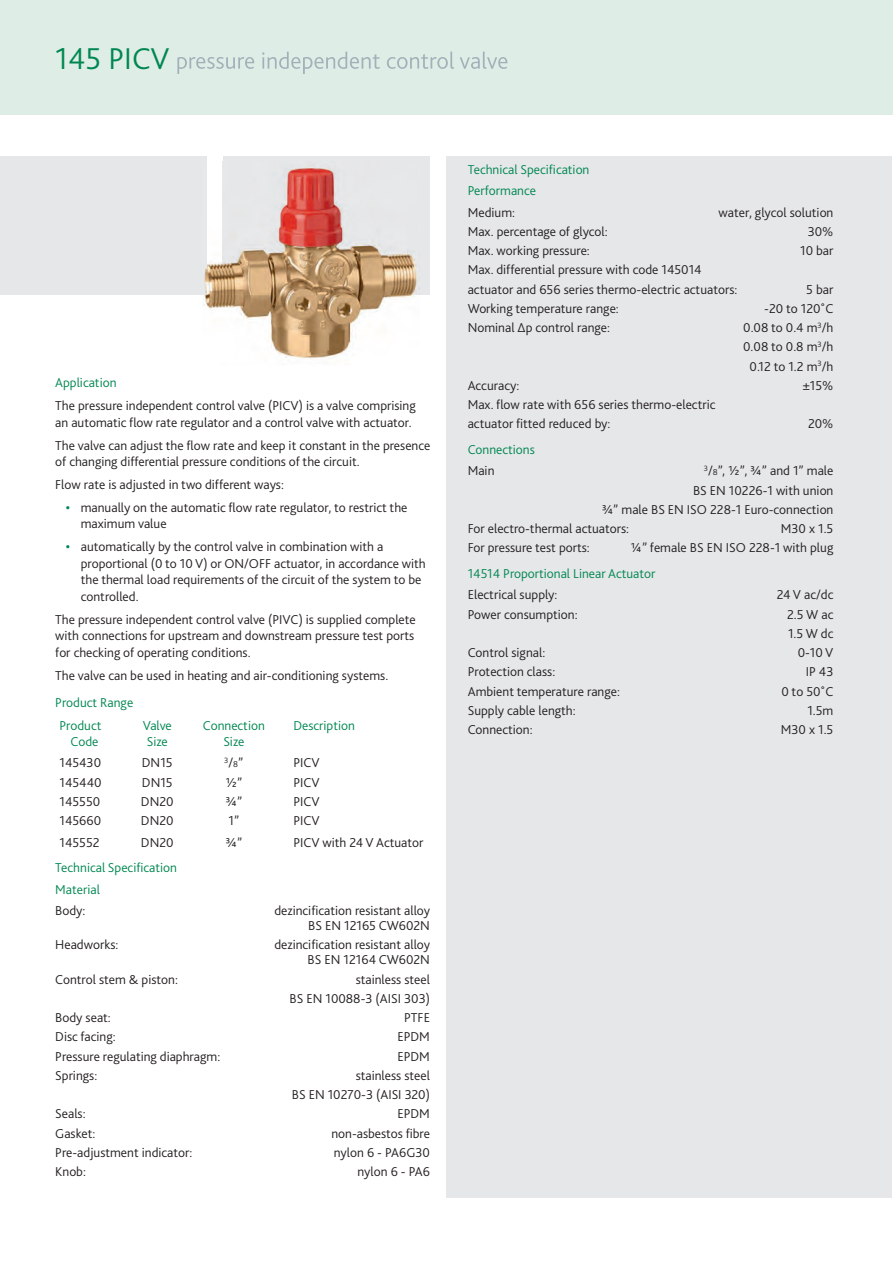
<style>
.page{position:relative;width:893px;height:1263px;background:#fff}
.page>*{position:absolute;margin:0;border:0;box-sizing:border-box;transform-origin:0 0}
.t1{font:300 31.5px "Bliss 2";color:#008751}
.t2{font:300 13.5px/16.5px "Bliss 2";color:#231f20}
.t3{font:300 13.5px/21.5px "Bliss 2";color:#008751}
.s1{font-weight:500;color:#008751}
.s2{font-size:9px}
</style>
<div class="page">
<div style="left:0;top:0;width:893px;height:115px;background:#deede6"></div>
<div style="left:446px;top:156px;width:445px;height:1042px;background:#e6e7e9"></div>
<div style="left:223px;top:156px;width:206px;height:139px;background:#e6e7e9"></div>
<div style="left:0;top:156px;width:207px;height:139px;background:#e6e7e9"></div>
<svg style="left:177px;top:52px;width:158px;height:22px"></svg>
<img style="left:203px;top:162px;width:214px;height:199px">
<img style="left:223px;top:162px;width:197px;height:133px">
<img style="left:203px;top:162px;width:4px;height:133px">
<h1 class="t1" style="left:55px;top:46px;width:116px">145 PICV</h1>
<p class="t3" style="left:55px;top:373px;width:63px">Application</p>
<p class="t2" style="left:55px;top:399px;width:362px">The pressure independent control valve (PICV) is a valve comprising an automatic flow rate regulator and a control valve with actuator.</p>
<p class="t2" style="left:55px;top:438px;width:377px">The valve can adjust the flow rate and keep it constant in the presence of changing differential pressure conditions of the circuit.</p>
<p class="t2" style="left:55px;top:478px;width:230px">Flow rate is adjusted in two different ways:</p>
<p class="t2" style="left:81px;top:500px;width:328px;text-indent:-15px"><span class="s1">•</span> manually on the automatic flow rate regulator, to restrict the maximum value</p>
<p class="t2" style="left:81px;top:540px;width:347px;text-indent:-15px"><span class="s1">•</span> automatically by the control valve in combination with a proportional (0 to 10 V) or ON/OFF actuator, in accordance with the thermal load requirements of the circuit of the system to be controlled.</p>
<p class="t2" style="left:55px;top:612px;width:362px;text-align:justify">The pressure independent control valve (PIVC) is supplied complete with connections for upstream and downstream pressure test ports for checking of operating conditions.</p>
<p class="t2" style="left:55px;top:668px;width:335px">The valve can be used in heating and air-conditioning systems.</p>
<p class="t3" style="left:60px;top:692px;width:75px;line-height:23px;text-indent:-4px">Product Range<br>Product</p>
<p class="t3" style="left:143px;top:716px;width:31px">Valve</p>
<p class="t3" style="left:203px;top:716px;width:63px">Connection</p>
<p class="t3" style="left:293px;top:716px;width:63px">Description</p>
<p class="t3" style="left:71px;top:732px;width:29px">Code</p>
<p class="t3" style="left:147px;top:732px;width:23px">Size</p>
<p class="t3" style="left:223px;top:732px;width:23px">Size</p>
<p class="t2" style="left:60px;top:756px;width:43px">145430</p>
<p class="t2" style="left:142px;top:756px;width:32px">DN15</p>
<p class="t2" style="left:224px;top:756px;width:21px"><sup>3</sup>/<span class="s2">8</span>”</p>
<p class="t2" style="left:293px;top:756px;width:28px">PICV</p>
<p class="t2" style="left:60px;top:775px;width:43px">145440</p>
<p class="t2" style="left:142px;top:775px;width:32px">DN15</p>
<p class="t2" style="left:225px;top:775px;width:18px">½”</p>
<p class="t2" style="left:293px;top:775px;width:28px">PICV</p>
<p class="t2" style="left:60px;top:794px;width:42px">145550</p>
<p class="t2" style="left:141px;top:794px;width:34px">DN20</p>
<p class="t2" style="left:225px;top:794px;width:18px">¾”</p>
<p class="t2" style="left:293px;top:794px;width:28px">PICV</p>
<p class="t2" style="left:60px;top:814px;width:43px">145660</p>
<p class="t2" style="left:141px;top:814px;width:34px">DN20</p>
<p class="t2" style="left:228px;top:814px;width:12px">1”</p>
<p class="t2" style="left:293px;top:814px;width:28px">PICV</p>
<p class="t2" style="left:60px;top:835px;width:42px">145552</p>
<p class="t2" style="left:141px;top:835px;width:34px">DN20</p>
<p class="t2" style="left:225px;top:835px;width:18px">¾”</p>
<p class="t2" style="left:293px;top:835px;width:132px">PICV with 24 V Actuator</p>
<p class="t3" style="left:55px;top:858px;width:123px">Technical Specification<br>Material</p>
<p class="t2" style="left:55px;top:903px;width:32px">Body:</p>
<p class="t2" style="left:274px;top:904px;width:157px;line-height:15px;text-align:right">dezincification resistant alloy<br>BS EN 12165 CW602N</p>
<p class="t2" style="left:55px;top:938px;width:65px">Headworks:</p>
<p class="t2" style="left:274px;top:938px;width:157px;line-height:15px;text-align:right">dezincification resistant alloy<br>BS EN 12164 CW602N</p>
<p class="t2" style="left:55px;top:972px;width:124px">Control stem &amp; piston:</p>
<p class="t2" style="left:289px;top:971px;width:142px;line-height:19.2px;text-align:right">stainless steel<br>BS EN 10088-3 (AISI 303)</p>
<p class="t2" style="left:55px;top:1010px;width:57px">Body seat:</p>
<p class="t2" style="left:404px;top:1010px;width:27px">PTFE</p>
<p class="t2" style="left:55px;top:1030px;width:62px">Disc facing:</p>
<p class="t2" style="left:397px;top:1030px;width:34px">EPDM</p>
<p class="t2" style="left:55px;top:1049px;width:166px">Pressure regulating diaphragm:</p>
<p class="t2" style="left:397px;top:1049px;width:34px">EPDM</p>
<p class="t2" style="left:55px;top:1068px;width:44px">Springs:</p>
<p class="t2" style="left:292px;top:1067px;width:140px;line-height:19.2px;text-align:right">stainless steel<br>BS EN 10270-3 (AISI 320)</p>
<p class="t2" style="left:55px;top:1107px;width:32px">Seals:</p>
<p class="t2" style="left:397px;top:1107px;width:34px">EPDM</p>
<p class="t2" style="left:55px;top:1126px;width:42px">Gasket:</p>
<p class="t2" style="left:331px;top:1126px;width:100px">non-asbestos fibre</p>
<p class="t2" style="left:55px;top:1145px;width:139px">Pre-adjustment indicator:</p>
<p class="t2" style="left:334px;top:1145px;width:98px">nylon 6 - PA6G30</p>
<p class="t2" style="left:55px;top:1164px;width:32px">Knob:</p>
<p class="t2" style="left:358px;top:1164px;width:74px">nylon 6 - PA6</p>
<p class="t3" style="left:468px;top:160px;width:123px">Technical Specification<br>Performance</p>
<p class="t2" style="left:468px;top:205px;width:49px">Medium:</p>
<p class="t2" style="left:719px;top:205px;width:116px">water, glycol solution</p>
<p class="t2" style="left:468px;top:224px;width:141px">Max. percentage of glycol:</p>
<p class="t2" style="left:808px;top:224px;width:27px">30%</p>
<p class="t2" style="left:468px;top:244px;width:124px">Max. working pressure:</p>
<p class="t2" style="left:800px;top:244px;width:35px">10 bar</p>
<p class="t2" style="left:468px;top:261px;width:271px;line-height:19.2px">Max. differential pressure with code 145014 actuator and 656 series thermo-electric actuators:</p>
<p class="t2" style="left:806px;top:282px;width:29px">5 bar</p>
<p class="t2" style="left:468px;top:301px;width:153px">Working temperature range:</p>
<p class="t2" style="left:764px;top:301px;width:71px">-20 to 120˚C</p>
<p class="t2" style="left:468px;top:321px;width:144px">Nominal ∆p control range:</p>
<p class="t2" style="left:743px;top:319px;width:92px;line-height:19.2px;text-align:center">0.08 to 0.4 m<sup>3</sup>/h<br>0.08 to 0.8 m<sup>3</sup>/h<br>0.12 to 1.2 m<sup>3</sup>/h</p>
<p class="t2" style="left:468px;top:378px;width:53px">Accuracy:</p>
<p class="t2" style="left:803px;top:378px;width:32px">±15%</p>
<p class="t2" style="left:468px;top:396px;width:249px;line-height:19.2px">Max. flow rate with 656 series thermo-electric actuator fitted reduced by:</p>
<p class="t2" style="left:808px;top:417px;width:27px">20%</p>
<p class="t3" style="left:468px;top:440px;width:69px">Connections</p>
<p class="t2" style="left:468px;top:464px;width:28px">Main</p>
<p class="t2" style="left:704px;top:464px;width:131px"><sup>3</sup>/<span class="s2">8</span>”, ½”, ¾” and 1” male</p>
<p class="t2" style="left:693px;top:483px;width:142px">BS EN 10226-1 with union</p>
<p class="t2" style="left:602px;top:502px;width:233px">¾” male BS EN ISO 228-1 Euro-connection</p>
<p class="t2" style="left:468px;top:522px;width:163px">For electro-thermal actuators:</p>
<p class="t2" style="left:781px;top:522px;width:54px">M30 x 1.5</p>
<p class="t2" style="left:468px;top:541px;width:124px">For pressure test ports:</p>
<p class="t2" style="left:630px;top:541px;width:204px">¼” female BS EN ISO 228-1 with plug</p>
<p class="t3" style="left:468px;top:564px;width:189px">14514 Proportional Linear Actuator</p>
<p class="t2" style="left:468px;top:588px;width:91px">Electrical supply:</p>
<p class="t2" style="left:777px;top:588px;width:58px">24 V ac/dc</p>
<p class="t2" style="left:468px;top:607px;width:111px">Power consumption:</p>
<p class="t2" style="left:787px;top:606px;width:48px;line-height:19.2px">2.5 W ac<br>1.5 W dc</p>
<p class="t2" style="left:468px;top:646px;width:79px">Control signal:</p>
<p class="t2" style="left:798px;top:646px;width:37px">0-10 V</p>
<p class="t2" style="left:468px;top:665px;width:89px">Protection class:</p>
<p class="t2" style="left:806px;top:665px;width:29px">IP 43</p>
<p class="t2" style="left:468px;top:684px;width:154px">Ambient temperature range:</p>
<p class="t2" style="left:781px;top:684px;width:54px">0 to 50˚C</p>
<p class="t2" style="left:468px;top:703px;width:110px">Supply cable length:</p>
<p class="t2" style="left:807px;top:703px;width:28px">1.5m</p>
<p class="t2" style="left:468px;top:723px;width:66px">Connection:</p>
<p class="t2" style="left:781px;top:723px;width:54px">M30 x 1.5</p>
</div>
